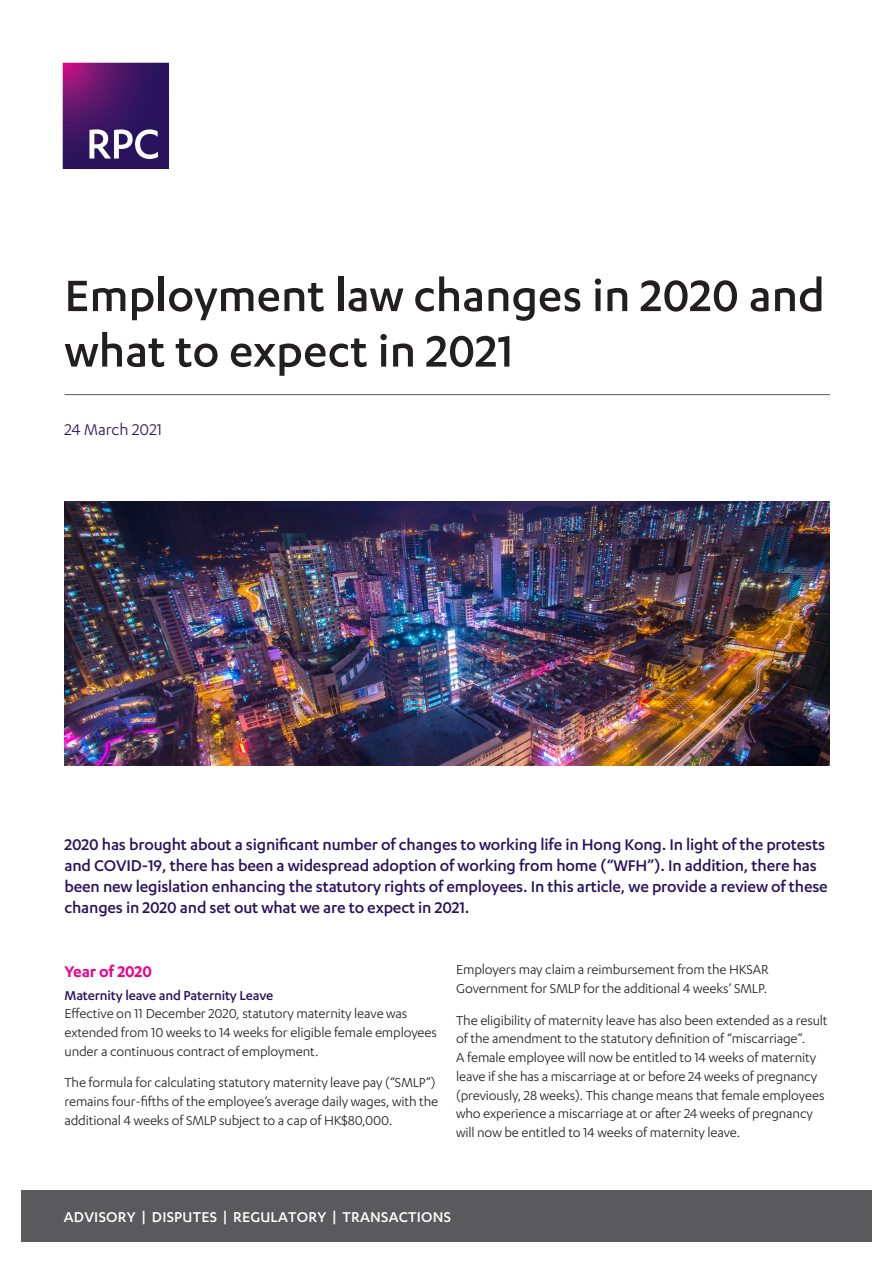
<style>
.page{position:relative;width:893px;height:1263px;background:#fff}
.page>*{position:absolute;margin:0;border:0;box-sizing:border-box;transform-origin:0 0}
.Main_cover_title__on{font:500 51px/55.5px "Karbon";color:#231f20}
.Intro_text__12pt{font:500 18px/21px "Karbon";letter-spacing:-.01em;color:#29135d}
.Date_style_-_front_c{font:18px "Karbon";color:#29135d}
.Body_header_1{font:600 18px "Karbon";letter-spacing:-.01em;color:#ed028c}
.t1{font:500 16.5px "Karbon";letter-spacing:.015em;color:#fff}
.Body{font:15px/18.8px "Karbon";letter-spacing:-.01em;color:#231f20}
.Body_header_2{font:500 15px "Karbon";letter-spacing:-.01em;color:#29135d}
</style>
<div class="page">
<div style="left:21px;top:1191px;width:851px;height:51px;background:#5a5a5d"></div>
<hr style="left:64px;top:394px;width:766px;height:1px;background:#5a5a5d">
<img style="left:64px;top:501px;width:766px;height:264px">
<svg style="left:62px;top:62px;width:107px;height:107px;background:#542a72"></svg>
<p class="Main_cover_title__on" style="left:64px;top:266px;width:762px">Employment law changes in 2020 and what to expect in 2021</p>
<p class="Date_style_-_front_c" style="left:64px;top:420px;width:99px">24 March 2021</p>
<p class="Intro_text__12pt" style="left:64px;top:833px;width:765px">2020 has brought about a significant number of changes to working life in Hong Kong. In light of the protests and COVID-19, there has been a widespread adoption of working from home (“WFH”). In addition, there has been new legislation enhancing the statutory rights of employees. In this article, we provide a review of these changes in 2020 and set out what we are to expect in 2021.</p>
<p class="Body_header_1" style="left:64px;top:961px;width:89px">Year of 2020</p>
<p class="Body_header_2" style="left:64px;top:987px;width:210px">Maternity leave and Paternity Leave</p>
<p class="Body" style="left:64px;top:1004px;width:374px">Effective on 11 December 2020, statutory maternity leave was extended from 10 weeks to 14 weeks for eligible female employees under a continuous contract of employment.</p>
<p class="Body" style="left:64px;top:1073px;width:375px">The formula for calculating statutory maternity leave pay (“SMLP”) remains four-fifths of the employee’s average daily wages, with the additional 4 weeks of SMLP subject to a cap of HK$80,000.</p>
<p class="Body" style="left:456px;top:960px;width:314px">Employers may claim a reimbursement from the HKSAR<br>Government for SMLP for the additional 4 weeks’ SMLP.</p>
<p class="Body" style="left:456px;top:1010px;width:373px">The eligibility of maternity leave has also been extended as a result of the amendment to the statutory definition of “miscarriage”.<br>A female employee will now be entitled to 14 weeks of maternity leave if she has a miscarriage at or before 24 weeks of pregnancy (previously, 28 weeks). This change means that female employees who experience a miscarriage at or after 24 weeks of pregnancy will now be entitled to 14 weeks of maternity leave.</p>
<p class="t1" style="left:64px;top:1208px;width:389px">ADVISORY | DISPUTES | REGULATORY | TRANSACTIONS</p>
</div>
